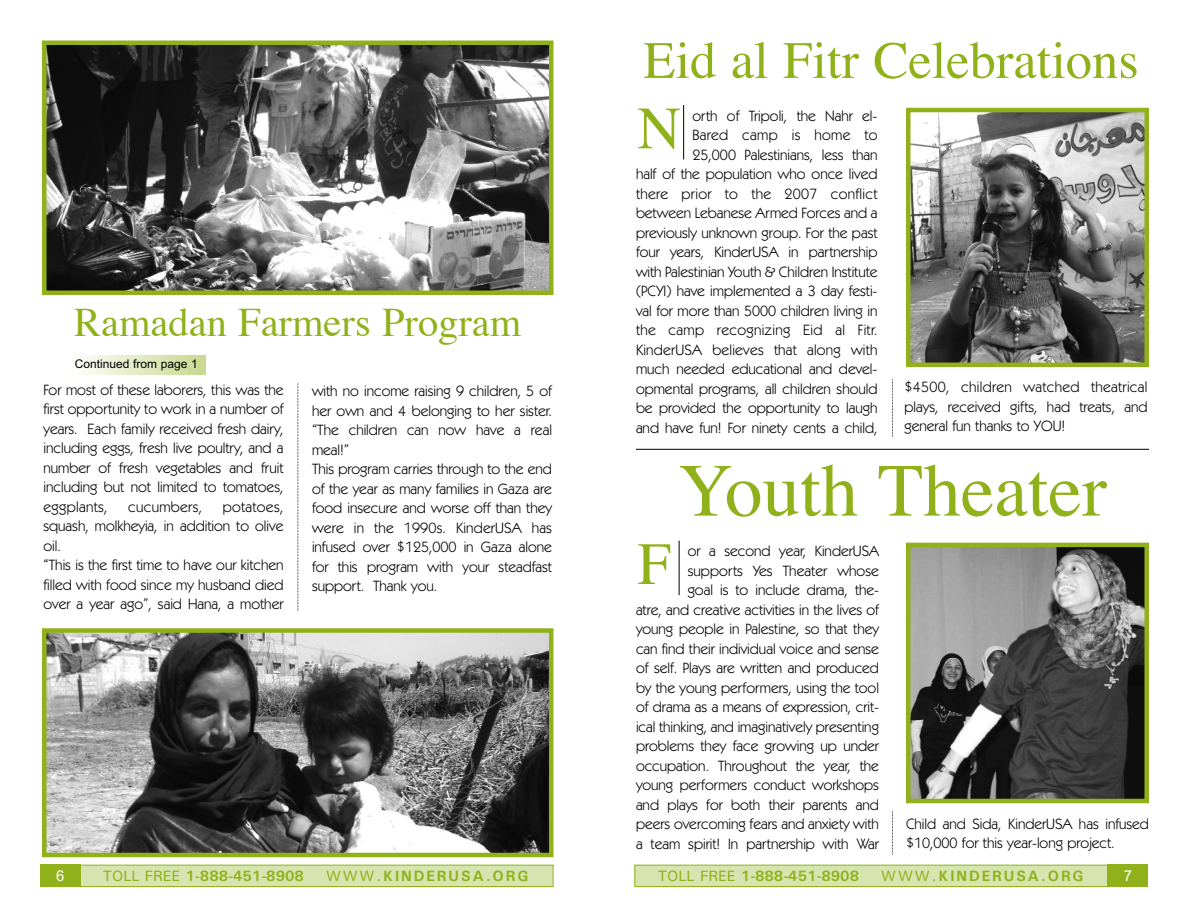
<style>
.page{position:relative;width:1188px;height:918px;background:#fff}
.page>*{position:absolute;margin:0;border:0;box-sizing:border-box;transform-origin:0 0}
.t1{font:75px "Times";color:#91b11b}
.t2{font:60px "Times";color:#91b11b}
.t3{font:52.5px "Times";color:#91b11b}
.t4{font:40.5px "Times";color:#91b11b}
.t5{font:15px/19.5px "Kabel IT Cby BT";color:#000}
.t6{font:700 15px "Univers";color:#91b11b}
.t7{font:700 15px "Univers";letter-spacing:.125em;color:#91b11b}
.t8{font:15px "Kabel IT Cby BT";letter-spacing:.02em;color:#000}
.t9{font:15px "Arial";color:#fff}
.t10{font:12px "Arial";color:#000}
.s1{font-weight:500}
</style>
<div class="page">
<img style="left:47px;top:45px;width:502px;height:245px">
<div style="left:42px;top:40px;width:512px;height:255px;border:4px solid #91b11b"></div>
<div style="left:41px;top:865px;width:512px;height:22px;background:#d8e4af"></div>
<div style="left:40px;top:865px;width:514px;height:22px;border:1px solid #91b11b"></div>
<div style="left:40px;top:865px;width:41px;height:22px;background:#91b11b"></div>
<svg style="left:81px;top:356px;width:125px;height:18px;background:#e1e9c1"></svg>
<img style="left:47px;top:633px;width:502px;height:219px">
<div style="left:42px;top:628px;width:512px;height:229px;border:4px solid #91b11b"></div>
<svg style="left:298px;top:383px;width:1px;height:229px"></svg>
<div style="left:635px;top:865px;width:512px;height:22px;background:#d8e4af"></div>
<div style="left:634px;top:865px;width:514px;height:22px;border:1px solid #91b11b"></div>
<div style="left:1107px;top:865px;width:41px;height:22px;background:#91b11b"></div>
<hr style="left:636px;top:449px;width:513px;height:1px;background:#000">
<hr style="left:683px;top:105px;width:1px;height:54px;background:#000">
<img style="left:911px;top:113px;width:233px;height:249px">
<div style="left:906px;top:108px;width:243px;height:259px;border:4px solid #91b11b"></div>
<svg style="left:892px;top:811px;width:1px;height:44px"></svg>
<img style="left:911px;top:548px;width:233px;height:250px">
<div style="left:906px;top:543px;width:243px;height:260px;border:4px solid #91b11b"></div>
<hr style="left:679px;top:541px;width:1px;height:54px;background:#000">
<svg style="left:892px;top:379px;width:1px;height:58px"></svg>
<h3 class="t4" style="left:74px;top:305px;width:449px">Ramadan Farmers Program</h3>
<p class="t10" style="left:75px;top:360px;width:125px">Continued from page 1</p>
<p class="t5" style="left:44px;top:381px;width:242px;text-align:justify">For most of these laborers, this was the first opportunity to work in a number of years. Each family received fresh dairy, including eggs, fresh live poultry, and a number of fresh vegetables and fruit including but not limited to tomatoes, eggplants,</p>
<p class="t8" style="left:128px;top:501px;width:75px">cucumbers,</p>
<p class="t5" style="left:44px;top:498px;width:242px;text-indent:179px">potatoes, squash, molkheyia, in addition to olive oil.<br>“This is the first time to have our kitchen filled with food since my husband died over a year ago”, said Hana, a mother</p>
<p class="t5" style="left:312px;top:382px;width:242px">with no income raising 9 children, 5 of her own and 4 belonging to her sister. “The children can now have a real meal!”<br>This program carries through to the end of the year as many families in Gaza are food insecure and worse off than they were in the 1990s. KinderUSA has infused over $125,000 in Gaza alone for this program with your steadfast support. Thank you.</p>
<p class="t9" style="left:56px;top:871px;width:10px">6</p>
<p class="t6" style="left:103px;top:870px;width:203px"><span class="s1">TOLL FREE</span> 1-888-451-8908</p>
<p class="t7" style="left:326px;top:870px;width:204px"><span class="s1">WWW.</span>KINDERUSA.ORG</p>
<h3 class="t3" style="left:643px;top:39px;width:497px">Eid al Fitr Celebrations</h3>
<h2 class="t2" style="left:638px;top:103px;width:45px">N</h2>
<p class="t5" style="left:636px;top:107px;width:243px;text-align:right">orth of Tripoli, the Nahr el-<br>Bared camp is home to<br>25,000 Palestinians, less than<br>half of the population who once lived there prior to the 2007 conflict between Lebanese Armed Forces and a previously unknown group. For the past four years, KinderUSA in partnership with Palestinian Youth &amp; Children Institute (PCYI) have implemented a 3 day festi&shy;val for more than 5000 children living in the camp recognizing Eid al Fitr.<br>KinderUSA believes that along with much needed educational and devel&shy;opmental programs, all children should be provided the opportunity to laugh and have fun! For ninety cents a child,</p>
<p class="t5" style="left:905px;top:379px;width:245px;text-align:justify">$4500, children watched theatrical plays, received gifts, had treats, and general fun thanks to YOU!</p>
<h1 class="t1" style="left:678px;top:459px;width:430px">Youth Theater</h1>
<p class="t5" style="left:636px;top:543px;width:245px;text-align:right">or a second year, KinderUSA supports Yes Theater whose<br>goal is to include drama, the-<br>atre, and creative activities in the lives of young people in Palestine, so that they can find their individual voice and sense of self. Plays are written and produced by the young performers, using the tool of drama as a means of expression, crit&shy;ical thinking, and imaginatively presenting problems they face growing up under occupation. Throughout the year, the young performers conduct workshops and plays for both their parents and peers overcoming fears and anxiety with a team spirit! In partnership with War</p>
<h2 class="t2" style="left:638px;top:539px;width:35px">F</h2>
<p class="t5" style="left:906px;top:815px;width:244px">Child and Sida, KinderUSA has infused $10,000 for this year-long project.</p>
<p class="t6" style="left:658px;top:870px;width:203px"><span class="s1">TOLL FREE</span> 1-888-451-8908</p>
<p class="t7" style="left:881px;top:870px;width:204px"><span class="s1">WWW.</span>KINDERUSA.ORG</p>
<p class="t9" style="left:1124px;top:871px;width:10px">7</p>
</div>
